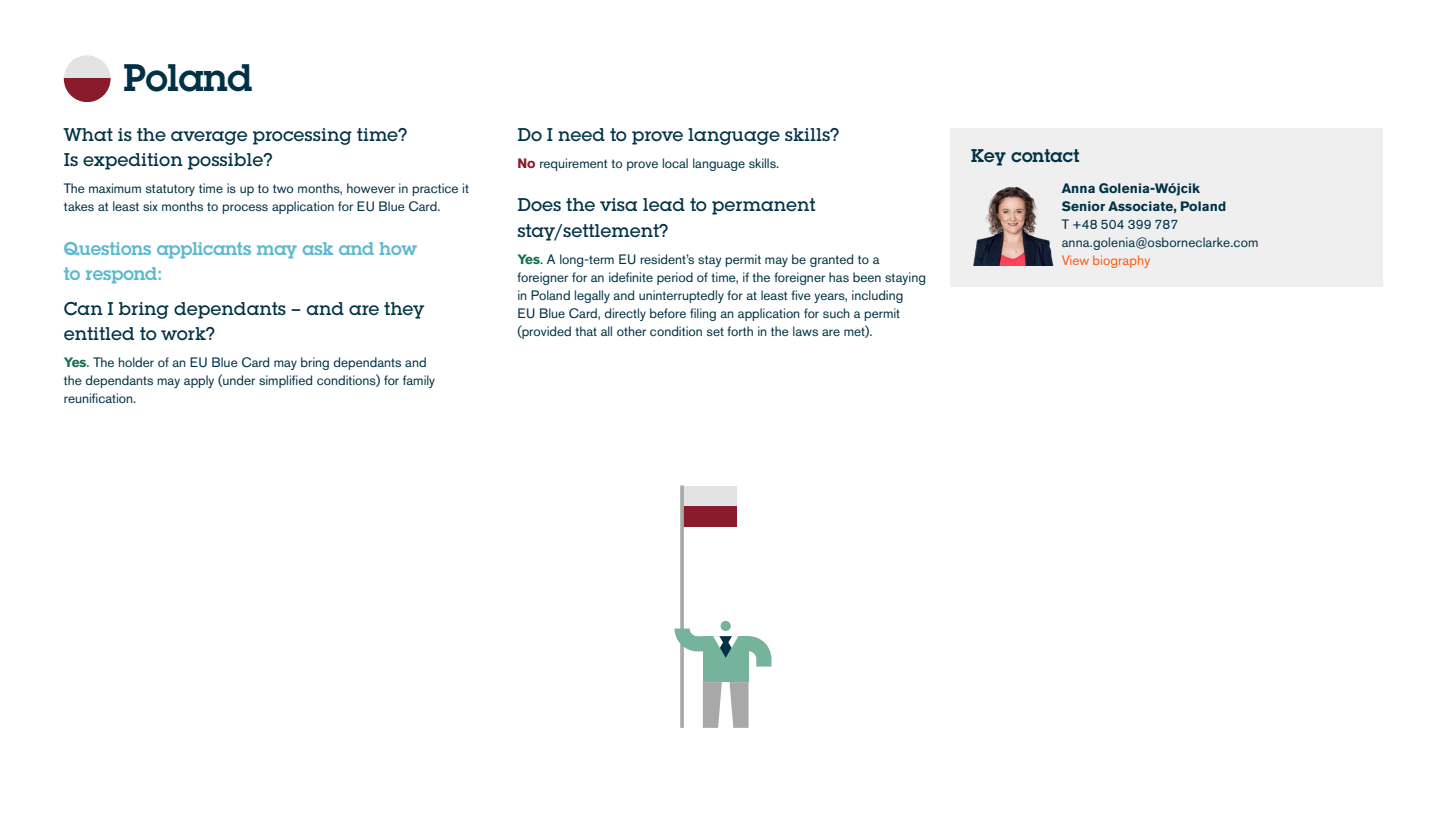
<style>
.page{position:relative;width:1446px;height:813px;background:#fff}
.page>*{position:absolute;margin:0;border:0;box-sizing:border-box;transform-origin:0 0}
.t1{font:600 37.5px "ITC Lubalinfor OC";color:#003145}
.t2{font:500 18px/25.5px "ITC Lubalinfor OC";color:#003145}
.t3{font:600 18px/25.5px "ITC Lubalinfor OC";color:#5eb9cf}
.t4{font:600 18px "ITC Lubalinfor OC";letter-spacing:.01em;color:#003145}
.t5{font:13.5px/18px "Akzidenz Grotesk BE";color:#003145}
.t6{font:700 13.5px/18px "Akzidenz Grotesk BE";letter-spacing:.01em;color:#003145}
.t7{font:13.5px "Akzidenz Grotesk BE";letter-spacing:.01em;color:#fb5a17}
.s1{font-weight:700;color:#136f55}
.s2{font-weight:700;color:#891b2d}
</style>
<div class="page">
<div style="left:684px;top:486px;width:53px;height:20px;background:#e3e3e3"></div>
<div style="left:684px;top:506px;width:53px;height:20px;background:#891b2d"></div>
<svg style="left:680px;top:485px;width:4px;height:242px"></svg>
<div style="left:703px;top:635px;width:45px;height:46px;background:#75b39d"></div>
<svg style="left:703px;top:681px;width:19px;height:46px"></svg>
<svg style="left:729px;top:681px;width:19px;height:46px"></svg>
<svg style="left:748px;top:636px;width:23px;height:30px"></svg>
<svg style="left:674px;top:628px;width:31px;height:23px"></svg>
<svg style="left:713px;top:635px;width:25px;height:22px"></svg>
<div style="left:720px;top:620px;width:11px;height:10px;background:#75b39d;border-radius:50%"></div>
<svg style="left:64px;top:55px;width:47px;height:24px"></svg>
<svg style="left:64px;top:79px;width:47px;height:23px"></svg>
<div style="left:950px;top:128px;width:432px;height:158px;background:#efefef"></div>
<img style="left:973px;top:186px;width:80px;height:79px">
<h1 class="t1" style="left:123px;top:53px;width:131px">Poland</h1>
<h2 class="t2" style="left:64px;top:121px;width:345px">What is the average processing time?<br>Is expedition possible?</h2>
<p class="t5" style="left:64px;top:179px;width:407px">The maximum statutory time is up to two months, however in practice it takes at least six months to process application for EU Blue Card.</p>
<h2 class="t3" style="left:64px;top:235px;width:355px">Questions applicants may ask and how to respond:</h2>
<h2 class="t2" style="left:64px;top:295px;width:362px">Can I bring dependants – and are they entitled to work?</h2>
<p class="t5" style="left:64px;top:353px;width:373px"><span class="s1">Yes</span>. The holder of an EU Blue Card may bring dependants and the dependants may apply (under simplified conditions) for family reunification.</p>
<h2 class="t2" style="left:517px;top:121px;width:324px">Do I need to prove language skills?</h2>
<p class="t5" style="left:517px;top:154px;width:263px"><span class="s2">No</span> requirement to prove local language skills.</p>
<h2 class="t2" style="left:517px;top:192px;width:300px">Does the visa lead to permanent stay/settlement?</h2>
<p class="t5" style="left:517px;top:250px;width:410px"><span class="s1">Yes</span>. A long-term EU resident’s stay permit may be granted to a foreigner for an idefinite period of time, if the foreigner has been staying in Poland legally and uninterruptedly for at least five years, including<br>EU Blue Card, directly before filing an application for such a permit (provided that all other condition set forth in the laws are met).</p>
<h2 class="t4" style="left:971px;top:143px;width:110px">Key contact</h2>
<p class="t6" style="left:1061px;top:179px;width:166px">Anna Golenia-Wójcik<br>Senior Associate, Poland</p>
<p class="t5" style="left:1061px;top:215px;width:198px">T +48 504 399 787 anna.golenia@osborneclarke.com</p>
<p class="t7" style="left:1061px;top:252px;width:90px">View biography</p>
</div>
